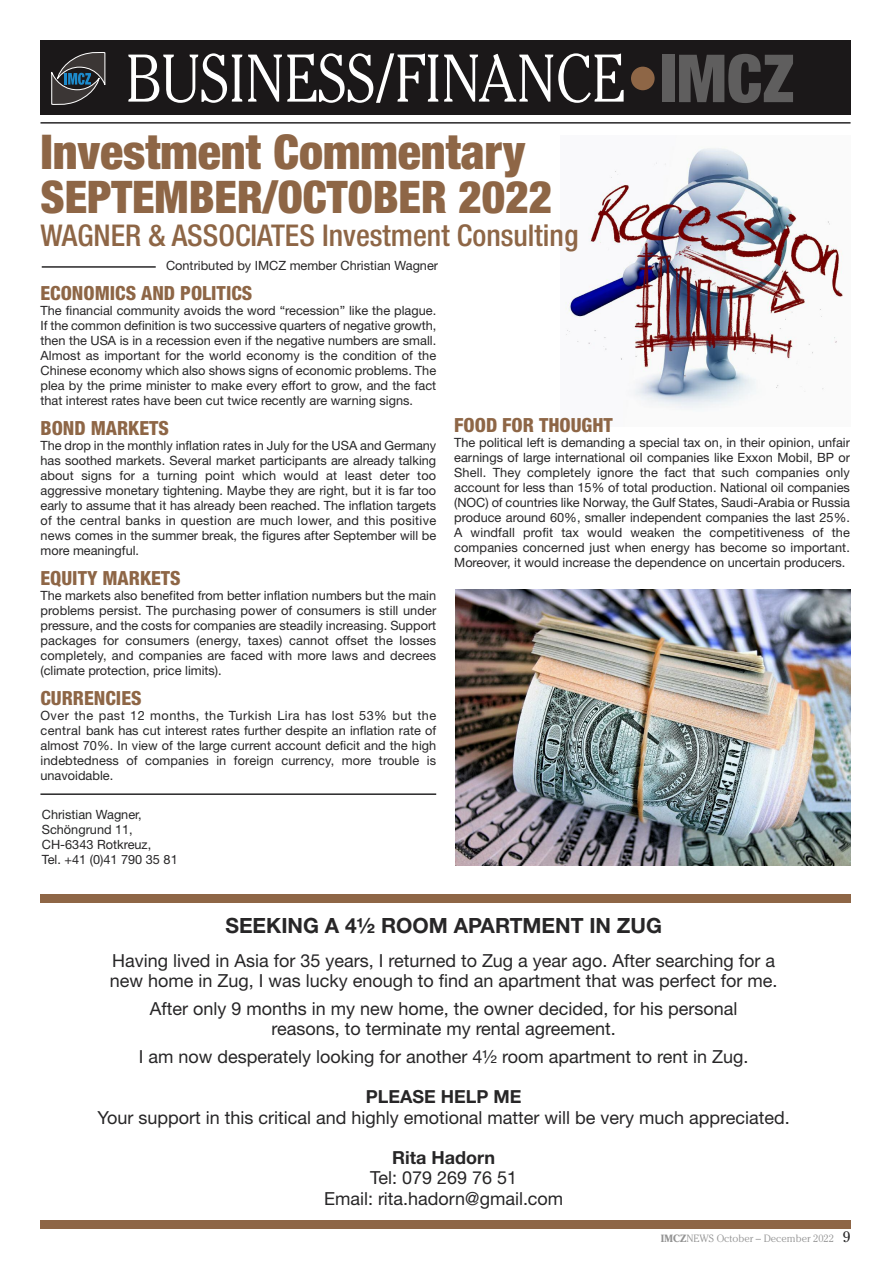
<style>
.page{position:relative;width:893px;height:1263px;background:#fff}
.page>*{position:absolute;margin:0;border:0;box-sizing:border-box;transform-origin:0 0}
.t1{font:300 66.9px "Cheltenham";color:#fff;scale:.87 1}
.t2{font:900 condensed 48px "Helvetica Neue";color:#8e6646}
.t3{font:900 condensed 45px "Helvetica Neue";color:#8e6646}
.t4{font:500 condensed 30px "Helvetica Neue";color:#8e6646}
.t5{font:700 21px "Helvetica Neue";color:#272627}
.t6{font:800 condensed 19.5px "Helvetica Neue";color:#8e6646}
.t7{font:18px/20.2px "Helvetica Neue";color:#272627;text-align:center}
.t8{font:700 18px "Helvetica Neue";color:#272627}
.t9{font:12.75px/15px "Helvetica Neue";color:#272627;text-align:justify}
.t10{font:300 10.5px "Cheltenham";color:#939393}
.s1{font-family:"Helvetica Neue";font-weight:900;font-stretch:condensed;font-size:66.3px;color:#8e6646}
.s2{font-family:"Helvetica Neue";font-weight:900;font-stretch:condensed;font-size:66.3px;color:#5f5e5e}
.s3{font-weight:700}
.s4{font-weight:400;font-size:15px;color:#272627}
</style>
<div class="page">
<img style="left:566px;top:148px;width:277px;height:262px">
<hr style="left:42px;top:266px;width:114px;height:2px;background:#272627">
<div style="left:40px;top:41px;width:810px;height:74px;background:#1b1819"></div>
<svg style="left:51px;top:52px;width:54px;height:53px"></svg>
<hr style="left:40px;top:122px;width:810px;height:2px;background:#272627">
<div style="left:40px;top:1220px;width:811px;height:9px;background:#8e6646"></div>
<div style="left:40px;top:894px;width:811px;height:9px;background:#8e6646"></div>
<img style="left:456px;top:589px;width:394px;height:276px">
<hr style="left:40px;top:793px;width:396px;height:2px;background:#272627">
<h1 class="t1" style="left:126px;top:52px;width:770px">BUSINESS/FINANCE<span class="s1">•</span><span class="s2">IMCZ</span></h1>
<h2 class="t2" style="left:41px;top:135px;width:486px">Investment Commentary</h2>
<h3 class="t3" style="left:41px;top:181px;width:513px">SEPTEMBER/OCTOBER 2022</h3>
<h3 class="t4" style="left:41px;top:224px;width:539px">WAGNER &amp; ASSOCIATES Investment Consulting</h3>
<p class="t9" style="left:166px;top:259px;width:274px">Contributed by IMCZ member Christian Wagner</p>
<h3 class="t6" style="left:40px;top:286px;width:213px">ECONOMICS AND POLITICS</h3>
<p class="t9" style="left:40px;top:304px;width:397px">The financial community avoids the word “recession” like the plague.<br>If the common definition is two successive quarters of negative growth, then the USA is in a recession even if the negative numbers are small.<br>Almost as important for the world economy is the condition of the Chinese economy which also shows signs of economic problems. The plea by the prime minister to make every effort to grow, and the fact that interest rates have been cut twice recently are warning signs.</p>
<h3 class="t6" style="left:40px;top:421px;width:130px">BOND MARKETS</h3>
<p class="t9" style="left:40px;top:439px;width:397px">The drop in the monthly inflation rates in July for the USA and Germany has soothed markets. Several market participants are already talking about signs for a turning point which would at least deter too aggressive monetary tightening. Maybe they are right, but it is far too early to assume that it has already been reached. The inflation targets of the central banks in question are much lower, and this positive news comes in the summer break, the figures after September will be more meaningful.</p>
<h3 class="t6" style="left:40px;top:571px;width:142px">EQUITY MARKETS</h3>
<p class="t9" style="left:40px;top:589px;width:397px">The markets also benefited from better inflation numbers but the main problems persist. The purchasing power of consumers is still under pressure, and the costs for companies are steadily increasing. Support packages for consumers (energy, taxes) cannot offset the losses completely, and companies are faced with more laws and decrees (climate protection, price limits).</p>
<h3 class="t6" style="left:40px;top:691px;width:103px">CURRENCIES</h3>
<p class="t9" style="left:40px;top:709px;width:397px">Over the past 12 months, the Turkish Lira has lost 53% but the central bank has cut interest rates further despite an inflation rate of almost 70%. In view of the large current account deficit and the high indebtedness of companies in foreign currency, more trouble is unavoidable.</p>
<p class="t9" style="left:42px;top:808px;width:137px;text-align:left">Christian Wagner,<br>Schöngrund 11,<br>CH-6343 Rotkreuz,<br>Tel. +41 (0)41 790 35 81</p>
<h3 class="t6" style="left:454px;top:418px;width:160px">FOOD FOR THOUGHT</h3>
<p class="t9" style="left:454px;top:437px;width:397px">The political left is demanding a special tax on, in their opinion, unfair earnings of large international oil companies like Exxon Mobil, BP or Shell. They completely ignore the fact that such companies only account for less than 15% of total production. National oil companies (NOC) of countries like Norway, the Gulf States, Saudi-Arabia or Russia produce around 60%, smaller independent companies the last 25%.<br>A windfall profit tax would weaken the competitiveness of the companies concerned just when energy has become so important.<br>Moreover, it would increase the dependence on uncertain producers.</p>
<h3 class="t5" style="left:225px;top:918px;width:438px">SEEKING A 4½ ROOM APARTMENT IN ZUG</h3>
<h3 class="t7" style="left:110px;top:952px;width:669px;text-align:left">Having lived in Asia for 35 years, I returned to Zug a year ago. After searching for a new home in Zug, I was lucky enough to find an apartment that was perfect for me.</h3>
<h3 class="t7" style="left:150px;top:1000px;width:589px">After only 9 months in my new home, the owner decided, for his personal reasons, to terminate my rental agreement.</h3>
<h3 class="t7" style="left:139px;top:1048px;width:611px">I am now desperately looking for another 4½ room apartment to rent in Zug.</h3>
<h3 class="t8" style="left:366px;top:1090px;width:157px">PLEASE HELP ME</h3>
<h3 class="t7" style="left:98px;top:1109px;width:694px">Your support in this critical and highly emotional matter will be very much appreciated.</h3>
<h3 class="t8" style="left:392px;top:1151px;width:104px">Rita Hadorn</h3>
<h3 class="t7" style="left:324px;top:1169px;width:241px">Tel: 079 269 76 51<br>Email: rita.hadorn@gmail.com</h3>
<p class="t10" style="left:661px;top:1234px;width:191px"><span class="s3">IMCZ</span>NEWS October – December 2022 <span class="s4">9</span></p>
</div>
